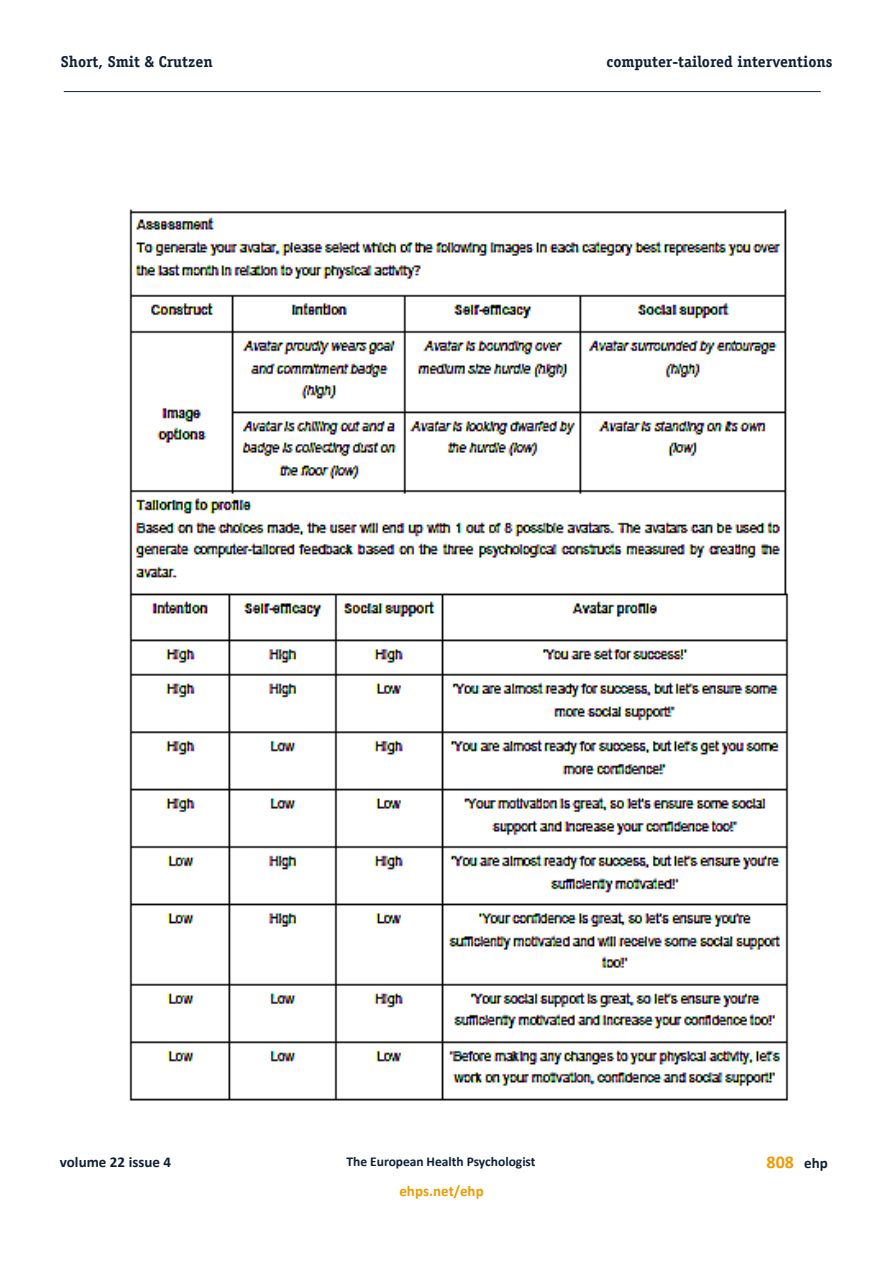
<style>
.page{position:relative;width:893px;height:1263px;background:#fff}
.page>*{position:absolute;margin:0;border:0;box-sizing:border-box;transform-origin:0 0}
.t1{font:700 18px "Calibri";color:#ef9b00}
.t2{font:700 15.75px "Officina Serif Std";color:#0f2036}
.t3{font:700 15px "Calibri";letter-spacing:.005em;color:#0f2036}
.t4{font:700 15px "Calibri";letter-spacing:.005em;color:#ef9b00}
.t5{font:700 13.5px "Calibri";letter-spacing:-.005em;color:#0f2036}
.s1{font-size:15px;color:#0f2036}
</style>
<div class="page">
<hr style="left:64px;top:91px;width:757px;height:1px;background:#0f2036">
<img style="left:129px;top:209px;width:660px;height:892px">
<p class="t2" style="left:61px;top:55px;width:153px">Short, Smit &amp; Crutzen</p>
<p class="t2" style="left:607px;top:55px;width:227px">computer-tailored interventions</p>
<p class="t3" style="left:60px;top:1155px;width:113px">volume 22 issue 4</p>
<p class="t5" style="left:346px;top:1156px;width:191px">The European Health Psychologist</p>
<p class="t1" style="left:766px;top:1155px;width:63px">808 <span class="s1">ehp</span></p>
<p class="t4" style="left:399px;top:1185px;width:86px">ehps.net/ehp</p>
</div>
